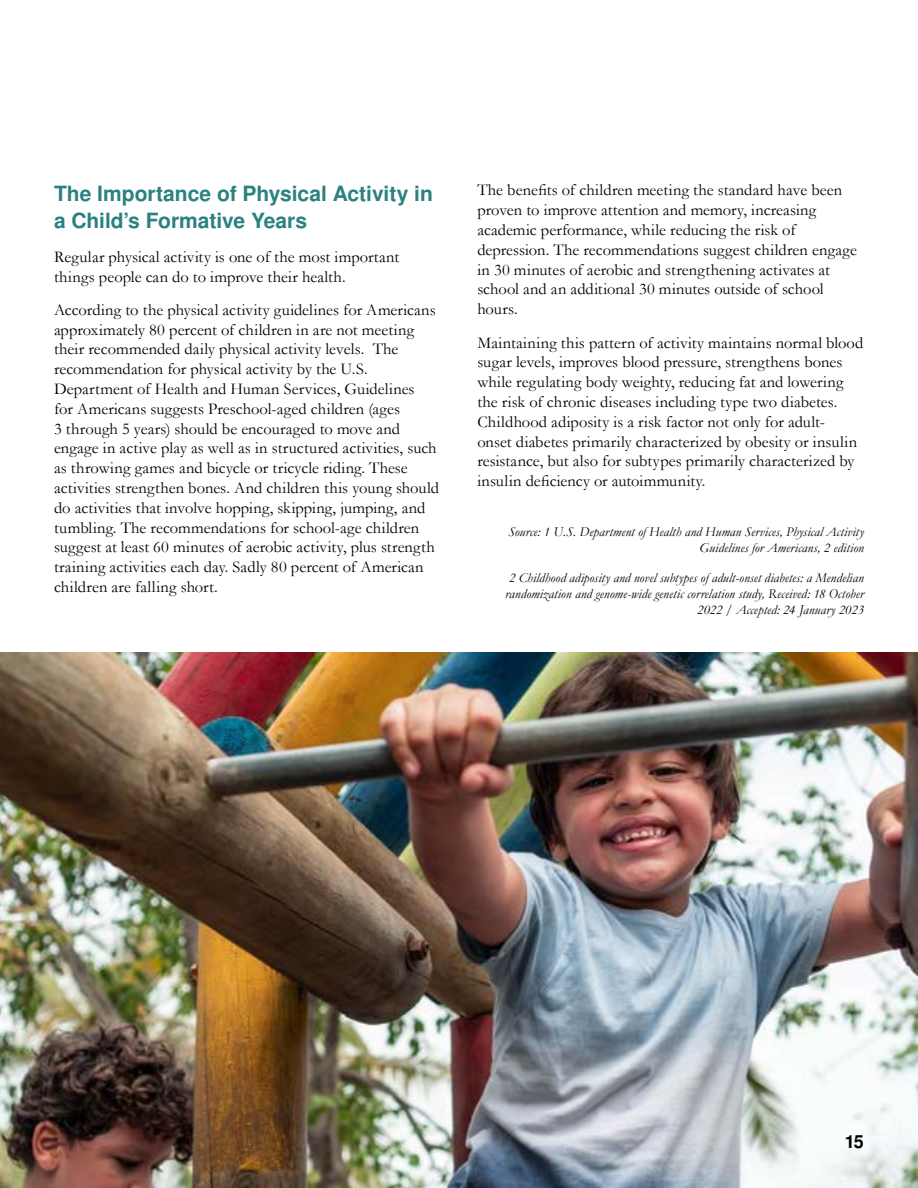
<style>
.page{position:relative;width:918px;height:1188px;background:#fff}
.page>*{position:absolute;margin:0;border:0;box-sizing:border-box;transform-origin:0 0}
.t1{font:700 21px/27px "Free Sans";color:#2a8180}
.t2{font:700 18px "Free Sans";color:#000}
.t3{font:16.5px/19.8px "Garamond";letter-spacing:.005em;color:#000}
.t4{font:italic 13.5px/16.2px "Garamond";letter-spacing:.01em;color:#000;text-align:right}
</style>
<div class="page">
<img style="left:0;top:652px;width:918px;height:536px">
<p class="t1" style="left:54px;top:182px;width:380px">The Importance of Physical Activity in a Child’s Formative Years</p>
<p class="t3" style="left:54px;top:246px;width:347px">Regular physical activity is one of the most important things people can do to improve their health.</p>
<p class="t3" style="left:54px;top:299px;width:387px">According to the physical activity guidelines for Americans approximately 80 percent of children in are not meeting their recommended daily physical activity levels. The recommendation for physical activity by the U.S.<br>Department of Health and Human Services, Guidelines<br>for Americans suggests Preschool-aged children (ages<br>3 through 5 years) should be encouraged to move and engage in active play as well as in structured activities, such as throwing games and bicycle or tricycle riding. These activities strengthen bones. And children this young should do activities that involve hopping, skipping, jumping, and tumbling. The recommendations for school-age children suggest at least 60 minutes of aerobic activity, plus strength training activities each day. Sadly 80 percent of American children are falling short.</p>
<p class="t3" style="left:477px;top:180px;width:381px">The benefits of children meeting the standard have been proven to improve attention and memory, increasing academic performance, while reducing the risk of depression. The recommendations suggest children engage in 30 minutes of aerobic and strengthening activates at school and an additional 30 minutes outside of school hours.</p>
<p class="t3" style="left:477px;top:332px;width:388px">Maintaining this pattern of activity maintains normal blood sugar levels, improves blood pressure, strengthens bones while regulating body weighty, reducing fat and lowering the risk of chronic diseases including type two diabetes.<br>Childhood adiposity is a risk factor not only for adult-<br>onset diabetes primarily characterized by obesity or insulin resistance, but also for subtypes primarily characterized by insulin deficiency or autoimmunity.</p>
<p class="t4" style="left:508px;top:523px;width:357px">Source: 1 U.S. Department of Health and Human Services, Physical Activity<br>Guidelines for Americans, 2 edition</p>
<p class="t4" style="left:505px;top:569px;width:360px">2 Childhood adiposity and novel subtypes of adult-onset diabetes: a Mendelian randomization and genome-wide genetic correlation study, Received: 18 October<br>2022 / Accepted: 24 January 2023</p>
<p class="t2" style="left:845px;top:1129px;width:21px">15</p>
</div>
